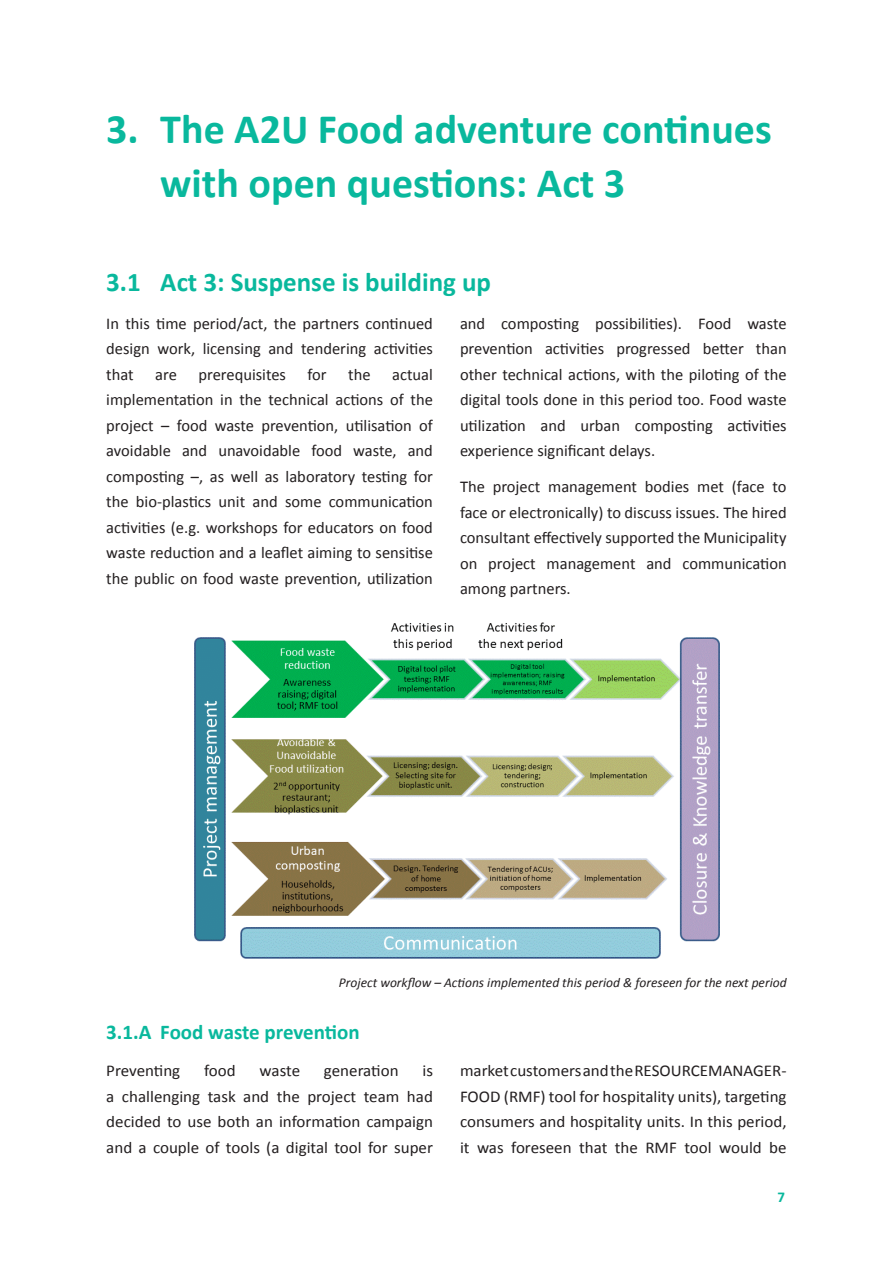
<style>
.page{position:relative;width:893px;height:1263px;background:#fff}
.page>*{position:absolute;margin:0;border:0;box-sizing:border-box;transform-origin:0 0}
.t1{font:700 42px/54px "Calibri";color:#09b89d}
.t2{font:700 27px "Calibri";color:#09b89d}
.t3{font:700 21px "Calibri";letter-spacing:-.005em;color:#09b89d}
.Para{font:16.5px/25.5px "Calibri";color:#231f20;text-align:justify}
.t4{font:700 15px "Calibri";color:#09b89d}
.FigureCaption{font:italic 13.5px "Calibri";color:#231f20}
</style>
<div class="page">
<img style="left:194px;top:622px;width:526px;height:337px">
<h1 class="t1" style="left:160px;top:100px;width:613px;text-indent:-54px">3. The A2U Food adventure continues with open questions: Act 3</h1>
<h2 class="t2" style="left:106px;top:263px;width:386px">3.1 Act 3: Suspense is building up</h2>
<p class="Para" style="left:106px;top:310px;width:328px">In this time period/act, the partners continued design work, licensing and tendering activities that</p>
<p class="Para" style="left:460px;top:310px;width:328px">and composting possibilities). Food waste prevention activities progressed better than other technical actions, with the piloting of the digital tools done in this period too. Food waste utilization and urban composting activities experience significant delays.</p>
<p class="Para" style="left:460px;top:474px;width:328px">The project management bodies met (face to face or electronically) to discuss issues. The hired consultant effectively supported the Municipality on project management and communication among partners.</p>
<p class="Para" style="left:155px;top:361px;width:23px">are</p>
<p class="Para" style="left:198px;top:361px;width:89px">prerequisites</p>
<p class="Para" style="left:308px;top:361px;width:21px">for</p>
<p class="Para" style="left:348px;top:361px;width:24px">the</p>
<p class="Para" style="left:106px;top:361px;width:328px;text-indent:286px">actual implementation in the technical actions of the project – food waste prevention, utilisation of avoidable and unavoidable food waste, and composting –, as well as laboratory testing for the bio-plastics unit and some communication activities (e.g. workshops for educators on food waste reduction and a leaflet aiming to sensitise the public on food waste prevention, utilization</p>
<p class="FigureCaption" style="left:339px;top:973px;width:449px">Project workflow – Actions implemented this period &amp; foreseen for the next period</p>
<h3 class="t3" style="left:106px;top:1017px;width:255px">3.1.A Food waste prevention</h3>
<p class="Para" style="left:106px;top:1058px;width:75px">Preventing</p>
<p class="Para" style="left:204px;top:1058px;width:33px">food</p>
<p class="Para" style="left:260px;top:1058px;width:42px">waste</p>
<p class="Para" style="left:324px;top:1058px;width:76px">generation</p>
<p class="Para" style="left:106px;top:1058px;width:328px;text-indent:316px">is a challenging task and the project team had decided to use both an information campaign and a couple of tools (a digital tool for super</p>
<p class="Para" style="left:460px;top:1058px;width:328px">marketcustomersandtheRESOURCEMANAGER-FOOD (RMF) tool for hospitality units), targeting consumers and hospitality units. In this period, it was foreseen that the RMF tool would be</p>
<p class="t4" style="left:777px;top:1186px;width:9px">7</p>
</div>
